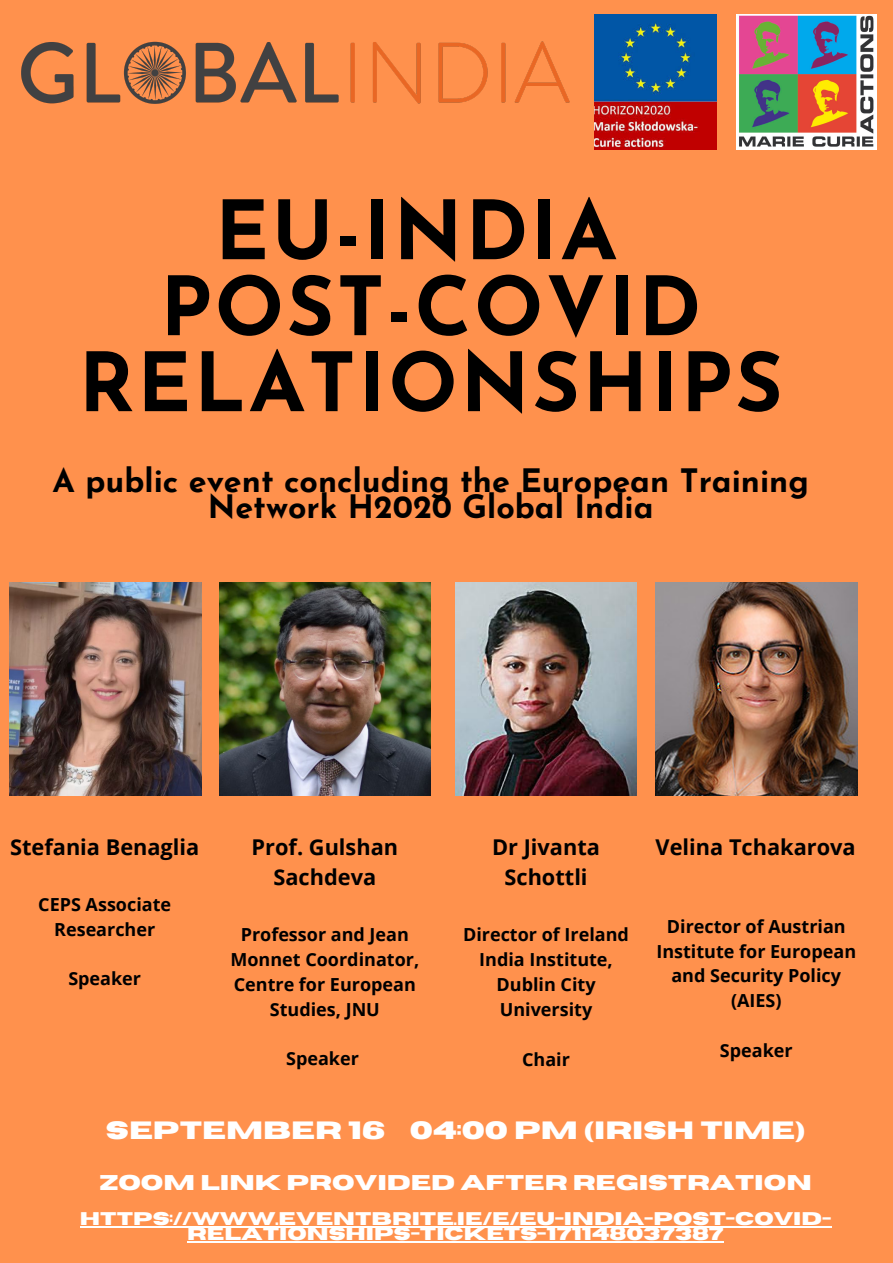
<style>
.page{position:relative;width:893px;height:1263px;background:#ff914d}
.page>*{position:absolute;margin:0;border:0;box-sizing:border-box;transform-origin:0 0}
.t1{font:700 81.38px/76px "Josefin Sans";letter-spacing:.03em;color:#000;text-align:center}
.t2{font:700 32.25px/25.9px "Josefin Sans";color:#000;text-align:center}
.t3{font:700 24.9px "Horizon";color:#fff}
.t4{font:700 21.75px/30.4px "Open Sans";color:#000;text-align:center}
.t5{font:700 21.23px "Horizon";color:#fff}
.t6{font:700 18.23px/15.8px "Horizon";color:#fff;text-align:center}
.t7{font:700 18px/24.8px "Open Sans";color:#000;text-align:center}
</style>
<div class="page">
<img style="left:594px;top:14px;width:123px;height:136px">
<img style="left:737px;top:14px;width:139px;height:136px">
<img style="left:219px;top:583px;width:212px;height:212px">
<img style="left:655px;top:583px;width:202px;height:212px">
<img style="left:455px;top:583px;width:182px;height:212px">
<img style="left:9px;top:583px;width:193px;height:212px">
<img style="left:21px;top:41px;width:548px;height:63px">
<hr style="left:80px;top:1226px;width:751px;height:1px;background:#fff">
<hr style="left:187px;top:1241px;width:537px;height:2px;background:#fff">
<p class="t1" style="left:215px;top:201px;width:404px">EU-INDIA</p>
<p class="t1" style="left:79px;top:277px;width:705px">POST-COVID<br>RELATIONSHIPS</p>
<p class="t2" style="left:53px;top:471px;width:758px">A public event concluding the European Training<br>Network H2020 Global India</p>
<p class="t4" style="left:10px;top:831px;width:191px">Stefania Benaglia</p>
<p class="t7" style="left:38px;top:891px;width:134px">CEPS Associate<br>Researcher</p>
<p class="t7" style="left:68px;top:966px;width:74px">Speaker</p>
<p class="t4" style="left:252px;top:831px;width:148px">Prof. Gulshan<br>Sachdeva</p>
<p class="t7" style="left:230px;top:922px;width:190px">Professor and Jean<br>Monnet Coordinator,<br>Centre for European<br>Studies, JNU</p>
<p class="t7" style="left:286px;top:1046px;width:74px">Speaker</p>
<p class="t4" style="left:492px;top:831px;width:109px">Dr Jivanta<br>Schottli</p>
<p class="t7" style="left:463px;top:922px;width:167px">Director of Ireland<br>India Institute,<br>Dublin City<br>University</p>
<p class="t7" style="left:522px;top:1047px;width:49px">Chair</p>
<p class="t4" style="left:655px;top:831px;width:202px">Velina Tchakarova</p>
<p class="t7" style="left:656px;top:913px;width:201px">Director of Austrian<br>Institute for European and Security Policy (AIES)</p>
<p class="t7" style="left:720px;top:1037px;width:74px">Speaker</p>
<p class="t3" style="left:106px;top:1118px;width:701px">SEPTEMBER 16 04:00 PM (IRISH TIME)</p>
<p class="t5" style="left:99px;top:1172px;width:714px">ZOOM LINK PROVIDED AFTER REGISTRATION</p>
<p class="t6" style="left:80px;top:1211px;width:753px">HTTPS://WWW.EVENTBRITE.IE/E/EU-INDIA-POST-COVID-<br>RELATIONSHIPS-TICKETS-171148037387</p>
</div>
